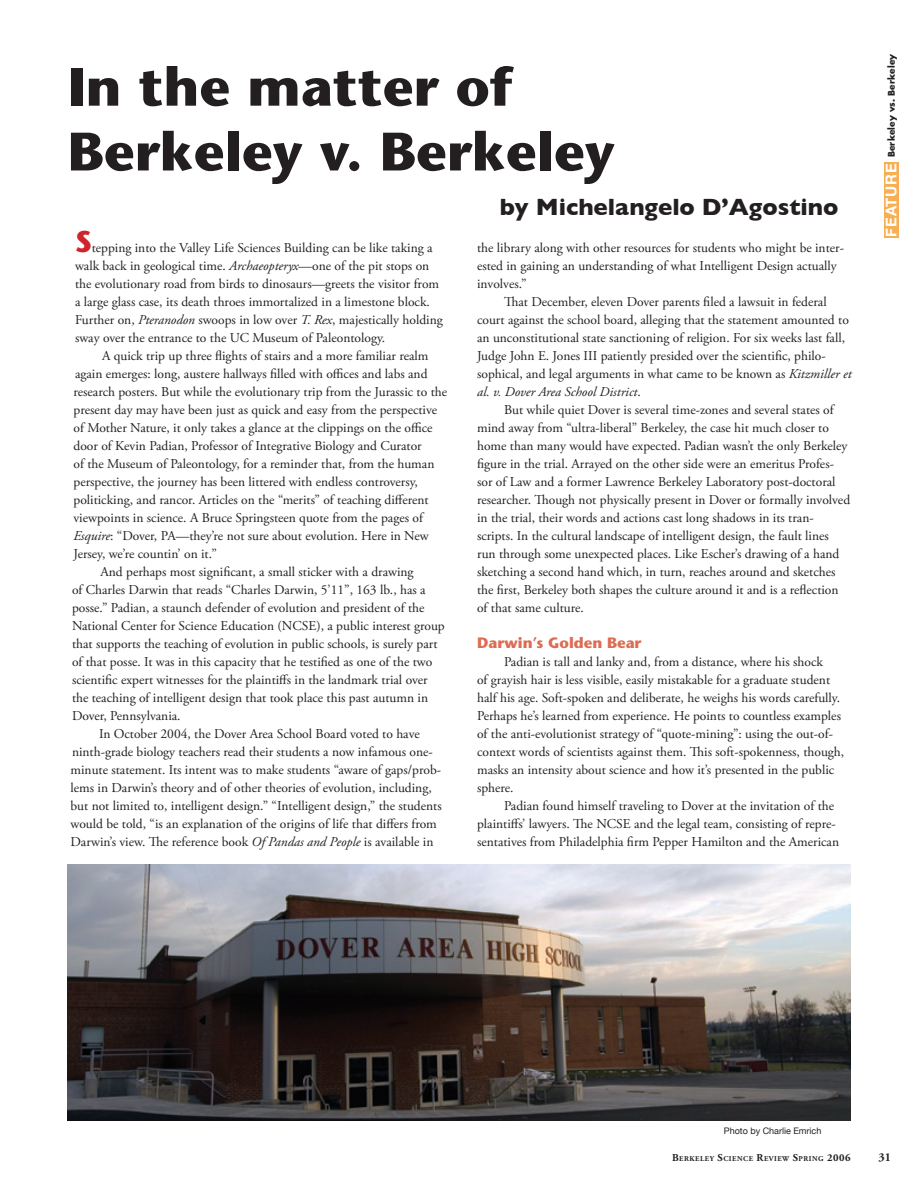
<style>
.page{position:relative;width:918px;height:1188px;background:#fff}
.page>*{position:absolute;margin:0;border:0;box-sizing:border-box;transform-origin:0 0}
.t1{font:700 54px/64.8px "Stone Sans Std";color:#231f20}
.t2{font:700 30px "Stone Sans Std";color:#d1232a}
.t3{font:700 24px "Gill Sans";color:#231f20}
.t4{font:700 15px "Stone Sans Std";color:#dd6c53}
.t5{font:13.5px/18px "Adobe Garamond Pro";color:#231f20}
.t6{font:700 12px "Adobe Garamond Pro";color:#231f20}
.t7{font:700 9px "Futura Std";letter-spacing:.005em;color:#231f20}
.t8{font:9px "Helvetica Neue";letter-spacing:-.005em;color:#231f20}
.t9{font:700 7.35px "Adobe Garamond Pro";letter-spacing:.07em;color:#231f20}
.s1{font-style:italic}
.s2{font-family:"Helvetica Neue";font-size:15px;color:#fff}
.s3{font-size:10.5px}
</style>
<div class="page">
<div style="left:884px;top:162px;width:14px;height:76px;background:#f8ae53"></div>
<img style="left:68px;top:864px;width:782px;height:256px">
<h1 class="t1" style="left:68px;top:54px;width:549px">In the matter of<br>Berkeley v. Berkeley</h1>
<h3 class="t3" style="left:500px;top:193px;width:340px">by Michelangelo D’Agostino</h3>
<h2 class="t2" style="left:75px;top:224px;width:18px">S</h2>
<p class="t5" style="left:75px;top:239px;width:370px;text-indent:17px">tepping into the Valley Life Sciences Building can be like taking a walk back in geological time. <span class="s1">Archaeopteryx</span>—one of the pit stops on the evolutionary road from birds to dinosaurs—greets the visitor from a large glass case, its death throes immortalized in a limestone block.<br>Further on, <span class="s1">Pteranodon</span> swoops in low over <span class="s1">T. Rex</span>, majestically holding sway over the entrance to the UC Museum of Paleontology.</p>
<p class="t5" style="left:102px;top:347px;width:328px">A quick trip up three flights of stairs and a more familiar realm</p>
<p class="t5" style="left:75px;top:365px;width:354px">again emerges: long, austere hallways filled with offices and labs and</p>
<p class="t5" style="left:74px;top:383px;width:375px">research posters. But while the evolutionary trip from the Jurassic to the</p>
<p class="t5" style="left:74px;top:401px;width:365px">present day may have been just as quick and easy from the perspective</p>
<p class="t5" style="left:74px;top:419px;width:360px">of Mother Nature, it only takes a glance at the clippings on the office</p>
<p class="t5" style="left:74px;top:437px;width:350px">door of Kevin Padian, Professor of Integrative Biology and Curator</p>
<p class="t5" style="left:74px;top:455px;width:362px">of the Museum of Paleontology, for a reminder that, from the human</p>
<p class="t5" style="left:74px;top:473px;width:346px">perspective, the journey has been littered with endless controversy,</p>
<p class="t5" style="left:74px;top:491px;width:357px">politicking, and rancor. Articles on the “merits” of teaching different</p>
<p class="t5" style="left:74px;top:509px;width:351px">viewpoints in science. A Bruce Springsteen quote from the pages of</p>
<p class="t5" style="left:74px;top:527px;width:357px"><span class="s1">Esquire</span>: “Dover, PA—they’re not sure about evolution. Here in New</p>
<p class="t5" style="left:74px;top:545px;width:145px">Jersey, we’re countin’ on it.”</p>
<p class="t5" style="left:100px;top:563px;width:315px">And perhaps most significant, a small sticker with a drawing</p>
<p class="t5" style="left:72px;top:581px;width:355px">of Charles Darwin that reads “Charles Darwin, 5’11”, 163 lb., has a</p>
<p class="t5" style="left:72px;top:599px;width:354px">posse.” Padian, a staunch defender of evolution and president of the</p>
<p class="t5" style="left:72px;top:617px;width:374px">National Center for Science Education (NCSE), a public interest group</p>
<p class="t5" style="left:72px;top:635px;width:367px">that supports the teaching of evolution in public schools, is surely part</p>
<p class="t5" style="left:72px;top:653px;width:362px">of that posse. It was in this capacity that he testified as one of the two</p>
<p class="t5" style="left:72px;top:671px;width:357px">scientific expert witnesses for the plaintiffs in the landmark trial over</p>
<p class="t5" style="left:72px;top:689px;width:358px">the teaching of intelligent design that took place this past autumn in</p>
<p class="t5" style="left:72px;top:707px;width:110px">Dover, Pennsylvania.</p>
<p class="t5" style="left:99px;top:725px;width:322px">In October 2004, the Dover Area School Board voted to have</p>
<p class="t5" style="left:72px;top:743px;width:362px">ninth-grade biology teachers read their students a now infamous one-</p>
<p class="t5" style="left:70px;top:761px;width:372px">minute statement. Its intent was to make students “aware of gaps/prob-</p>
<p class="t5" style="left:70px;top:779px;width:363px">lems in Darwin’s theory and of other theories of evolution, including,</p>
<p class="t5" style="left:70px;top:797px;width:373px">but not limited to, intelligent design.” “Intelligent design,” the students</p>
<p class="t5" style="left:70px;top:815px;width:368px">would be told, “is an explanation of the origins of life that differs from</p>
<p class="t5" style="left:70px;top:833px;width:364px">Darwin’s view. The reference book <span class="s1">Of Pandas and People</span> is available in</p>
<p class="t5" style="left:477px;top:239px;width:368px">the library along with other resources for students who might be inter&shy;ested in gaining an understanding of what Intelligent Design actually involves.”</p>
<p class="t5" style="left:477px;top:293px;width:376px;text-indent:27px">That December, eleven Dover parents filed a lawsuit in federal court against the school board, alleging that the statement amounted to an unconstitutional state sanctioning of religion. For six weeks last fall, Judge John E. Jones III patiently presided over the scientific, philo&shy;sophical, and legal arguments in what came to be known as <span class="s1">Kitzmiller et al. v. Dover Area School District</span>.</p>
<p class="t5" style="left:477px;top:401px;width:375px;text-indent:27px">But while quiet Dover is several time-zones and several states of mind away from “ultra-liberal” Berkeley, the case hit much closer to home than many would have expected. Padian wasn’t the only Berkeley figure in the trial. Arrayed on the other side were an emeritus Profes&shy;sor of Law and a former Lawrence Berkeley Laboratory post-doctoral researcher. Though not physically present in Dover or formally involved in the trial, their words and actions cast long shadows in its tran&shy;scripts. In the cultural landscape of intelligent design, the fault lines run through some unexpected places. Like Escher’s drawing of a hand sketching a second hand which, in turn, reaches around and sketches the first, Berkeley both shapes the culture around it and is a reflection of that same culture.</p>
<p class="t4" style="left:477px;top:634px;width:166px">Darwin’s Golden Bear</p>
<p class="t5" style="left:477px;top:653px;width:369px;text-indent:27px">Padian is tall and lanky and, from a distance, where his shock<br>of grayish hair is less visible, easily mistakable for a graduate student half his age. Soft-spoken and deliberate, he weighs his words carefully.<br>Perhaps he’s learned from experience. He points to countless examples of the anti-evolutionist strategy of “quote-mining”: using the out-of&shy;context words of scientists against them. This soft-spokenness, though, masks an intensity about science and how it’s presented in the public sphere.</p>
<p class="t5" style="left:477px;top:797px;width:364px;text-indent:27px">Padian found himself traveling to Dover at the invitation of the plaintiffs’ lawyers. The NCSE and the legal team, consisting of repre&shy;sentatives from Philadelphia firm Pepper Hamilton and the American</p>
<p class="t7" style="left:885px;top:237px;width:184px;rotate:-90deg"><span class="s2">FEATURE</span> Berkeley vs. Berkeley</p>
<p class="t8" style="left:724px;top:1125px;width:99px">Photo by Charlie Emrich</p>
<p class="t9" style="left:672px;top:1154px;width:180px"><span class="s3">B</span>ERKELEY <span class="s3">S</span>CIENCE <span class="s3">R</span>EVIEW <span class="s3">S</span>PRING <span class="s3">2006</span></p>
<p class="t6" style="left:879px;top:1150px;width:14px">31</p>
</div>
